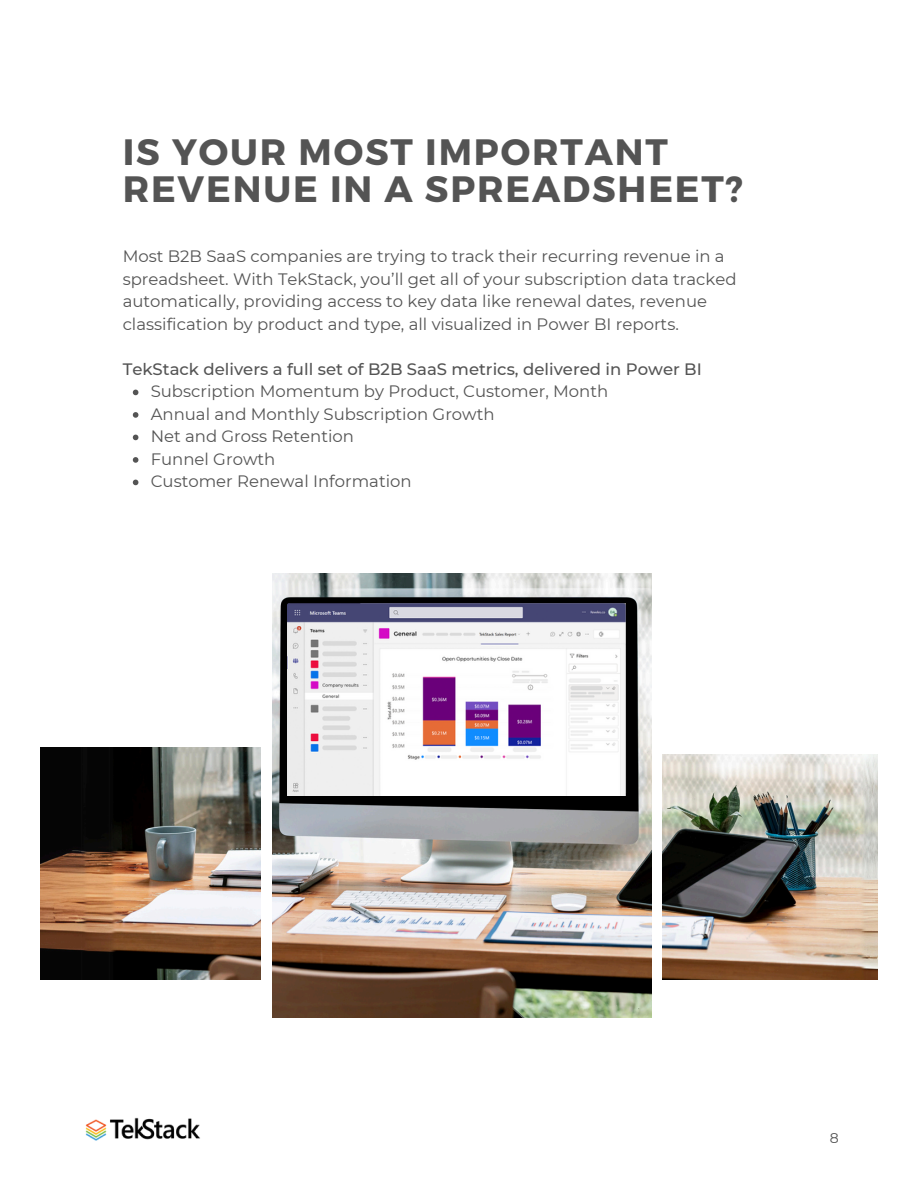
<style>
.page{position:relative;width:918px;height:1188px;background:#fff}
.page>*{position:absolute;margin:0;border:0;box-sizing:border-box;transform-origin:0 0}
.t1{font:700 36.75px/37.2px "Montserrat";letter-spacing:.05em;color:#545454}
.t2{font:16.5px/22.5px "Montserrat";color:#545454}
.t3{font:500 16.5px "Montserrat";color:#545454}
.t4{font:14.1px "Montserrat";color:#545454}
</style>
<div class="page">
<img style="left:85px;top:1117px;width:115px;height:24px">
<img style="left:272px;top:574px;width:379px;height:444px">
<img style="left:287px;top:604px;width:339px;height:191px">
<img style="left:663px;top:755px;width:215px;height:225px">
<img style="left:40px;top:748px;width:221px;height:232px">
<svg style="left:133px;top:390px;width:5px;height:5px"></svg>
<svg style="left:133px;top:412px;width:5px;height:6px"></svg>
<svg style="left:133px;top:435px;width:5px;height:5px"></svg>
<svg style="left:133px;top:457px;width:5px;height:6px"></svg>
<svg style="left:133px;top:480px;width:5px;height:5px"></svg>
<p class="t1" style="left:123px;top:131px;width:622px">IS YOUR MOST IMPORTANT<br>REVENUE IN A SPREADSHEET?</p>
<p class="t2" style="left:123px;top:245px;width:615px">Most B2B SaaS companies are trying to track their recurring revenue in a spreadsheet. With TekStack, you’ll get all of your subscription data tracked automatically, providing access to key data like renewal dates, revenue classification by product and type, all visualized in Power BI reports.</p>
<p class="t3" style="left:123px;top:359px;width:581px">TekStack delivers a full set of B2B SaaS metrics, delivered in Power BI</p>
<p class="t2" style="left:151px;top:380px;width:459px">Subscription Momentum by Product, Customer, Month</p>
<p class="t2" style="left:151px;top:403px;width:345px">Annual and Monthly Subscription Growth</p>
<p class="t2" style="left:151px;top:425px;width:205px">Net and Gross Retention</p>
<p class="t2" style="left:151px;top:448px;width:126px">Funnel Growth</p>
<p class="t2" style="left:151px;top:470px;width:262px">Customer Renewal Information</p>
<p class="t4" style="left:830px;top:1130px;width:11px">8</p>
</div>
